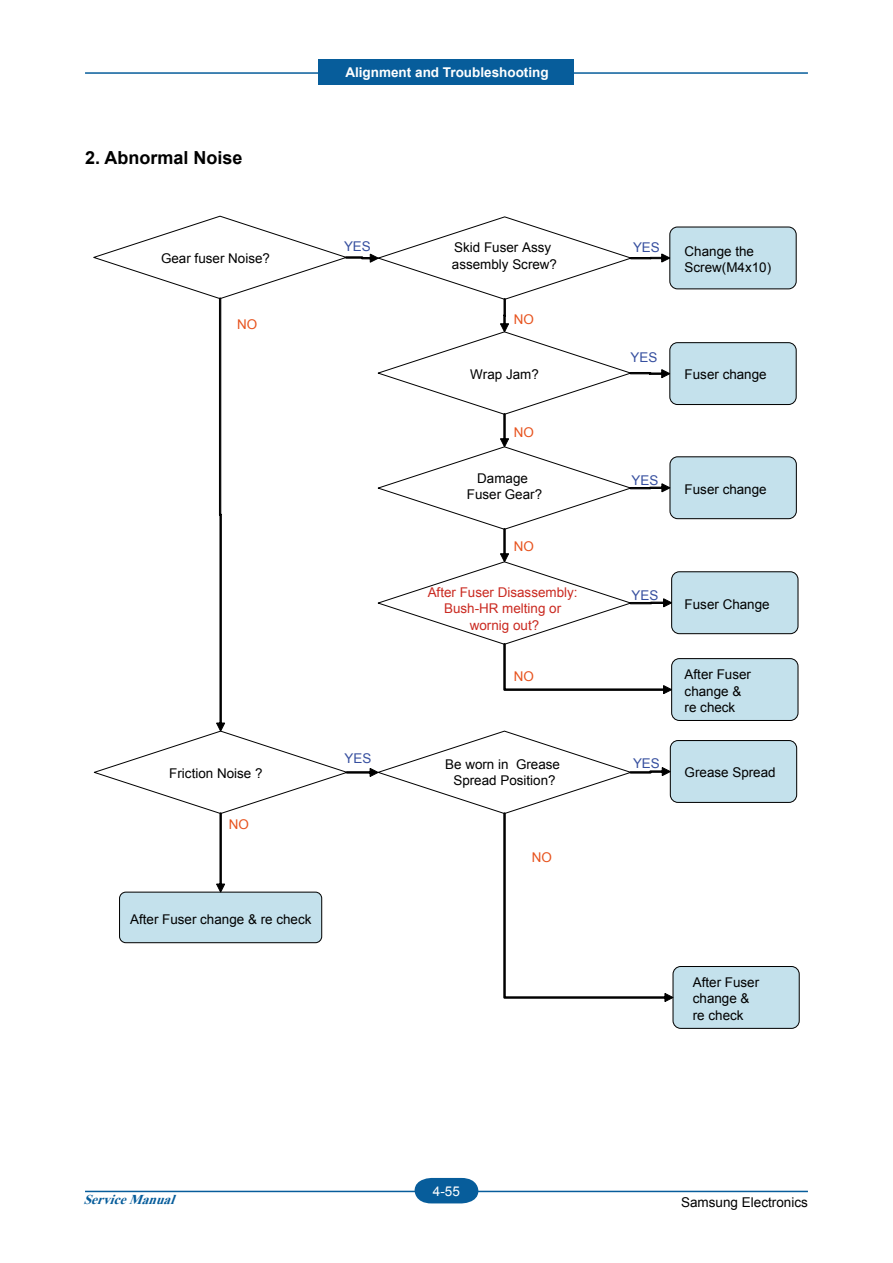
<style>
.page{position:relative;width:893px;height:1263px;background:#fff}
.page>*{position:absolute;margin:0;border:0;box-sizing:border-box;transform-origin:0 0}
.t1{font:700 18px "Arial";color:#000}
.t2{font:13.5px/16.2px "Arial";color:#000}
.t3{font:13.5px/16.2px "Arial";color:#ca2a21;text-align:center}
.t4{font:700 13.5px "Arial";color:#fff}
.t5{font:13.5px "Arial";color:#364f9f}
.t6{font:13.5px "Arial";color:#e7531e}
.t7{font:italic 700 13.5px "Times New Roman";color:#075d9b}
.t8{font:13.5px "Arial";color:#fff}
</style>
<div class="page">
<hr style="left:85px;top:72px;width:723px;height:2px;background:#075d9b">
<div style="left:319px;top:60px;width:255px;height:25px;background:#075d9b"></div>
<hr style="left:85px;top:1191px;width:723px;height:1px;background:#075d9b">
<svg style="left:415px;top:1178px;width:63px;height:25px;background:#1d6ba4"></svg>
<div style="left:670px;top:227px;width:126px;height:62px;background:#c4e1ec;border-radius:8px"></div>
<div style="left:669px;top:226px;width:128px;height:63px;border:1px solid #000;border-radius:8px"></div>
<div style="left:670px;top:343px;width:126px;height:61px;background:#c4e1ec;border-radius:8px"></div>
<div style="left:669px;top:342px;width:128px;height:63px;border:1px solid #000;border-radius:8px"></div>
<div style="left:672px;top:659px;width:126px;height:61px;background:#c4e1ec;border-radius:8px"></div>
<div style="left:671px;top:658px;width:127px;height:63px;border:1px solid #000;border-radius:8px"></div>
<div style="left:670px;top:740px;width:127px;height:62px;background:#c4e1ec;border-radius:8px"></div>
<div style="left:670px;top:740px;width:127px;height:63px;border:1px solid #000;border-radius:8px"></div>
<div style="left:673px;top:966px;width:126px;height:62px;background:#c4e1ec;border-radius:8px"></div>
<div style="left:672px;top:966px;width:128px;height:63px;border:1px solid #000;border-radius:8px"></div>
<div style="left:670px;top:457px;width:126px;height:62px;background:#c4e1ec;border-radius:8px"></div>
<div style="left:669px;top:456px;width:128px;height:63px;border:1px solid #000;border-radius:8px"></div>
<div style="left:672px;top:572px;width:126px;height:62px;background:#c4e1ec;border-radius:8px"></div>
<div style="left:671px;top:571px;width:127px;height:63px;border:1px solid #000;border-radius:8px"></div>
<svg style="left:93px;top:215px;width:580px;height:787px"></svg>
<h1 class="t1" style="left:85px;top:146px;width:159px">2. Abnormal Noise</h1>
<p class="t2" style="left:161px;top:251px;width:110px">Gear fuser Noise?</p>
<p class="t6" style="left:237px;top:315px;width:22px">NO</p>
<p class="t2" style="left:169px;top:766px;width:95px">Friction Noise ?</p>
<p class="t6" style="left:229px;top:815px;width:22px">NO</p>
<p class="t2" style="left:130px;top:911px;width:183px">After Fuser change &amp; re check</p>
<p class="t4" style="left:345px;top:64px;width:205px">Alignment and Troubleshooting</p>
<p class="t5" style="left:344px;top:237px;width:28px">YES</p>
<p class="t2" style="left:452px;top:240px;width:107px">Skid Fuser Assy assembly Screw?</p>
<p class="t6" style="left:514px;top:310px;width:22px">NO</p>
<p class="t5" style="left:633px;top:238px;width:28px">YES</p>
<p class="t2" style="left:685px;top:243px;width:88px">Change the<br>Screw(M4x10)</p>
<p class="t5" style="left:630px;top:348px;width:28px">YES</p>
<p class="t2" style="left:470px;top:366px;width:70px">Wrap Jam?</p>
<p class="t2" style="left:685px;top:367px;width:84px">Fuser change</p>
<p class="t6" style="left:514px;top:423px;width:22px">NO</p>
<p class="t2" style="left:467px;top:471px;width:77px;text-align:center">Damage<br>Fuser Gear?</p>
<p class="t2" style="left:685px;top:481px;width:84px">Fuser change</p>
<p class="t5" style="left:632px;top:472px;width:28px">YES</p>
<p class="t6" style="left:514px;top:537px;width:22px">NO</p>
<p class="t3" style="left:428px;top:585px;width:151px">After Fuser Disassembly:<br>Bush-HR melting or wornig out?</p>
<p class="t2" style="left:685px;top:596px;width:87px">Fuser Change</p>
<p class="t5" style="left:632px;top:586px;width:28px">YES</p>
<p class="t5" style="left:345px;top:749px;width:28px">YES</p>
<p class="t6" style="left:514px;top:667px;width:22px">NO</p>
<p class="t2" style="left:685px;top:667px;width:68px">After Fuser change &amp; re check</p>
<p class="t5" style="left:633px;top:755px;width:28px">YES</p>
<p class="t2" style="left:445px;top:757px;width:116px;text-align:center">Be worn in Grease<br>Spread Position?</p>
<p class="t2" style="left:685px;top:765px;width:93px">Grease Spread</p>
<p class="t6" style="left:532px;top:849px;width:22px">NO</p>
<p class="t2" style="left:693px;top:974px;width:68px">After Fuser change &amp; re check</p>
<p class="t7" style="left:83px;top:1190px;width:98px">ServiceManual</p>
<p class="t8" style="left:433px;top:1182px;width:29px">4-55</p>
<p class="t2" style="left:681px;top:1194px;width:128px">Samsung Electronics</p>
</div>
